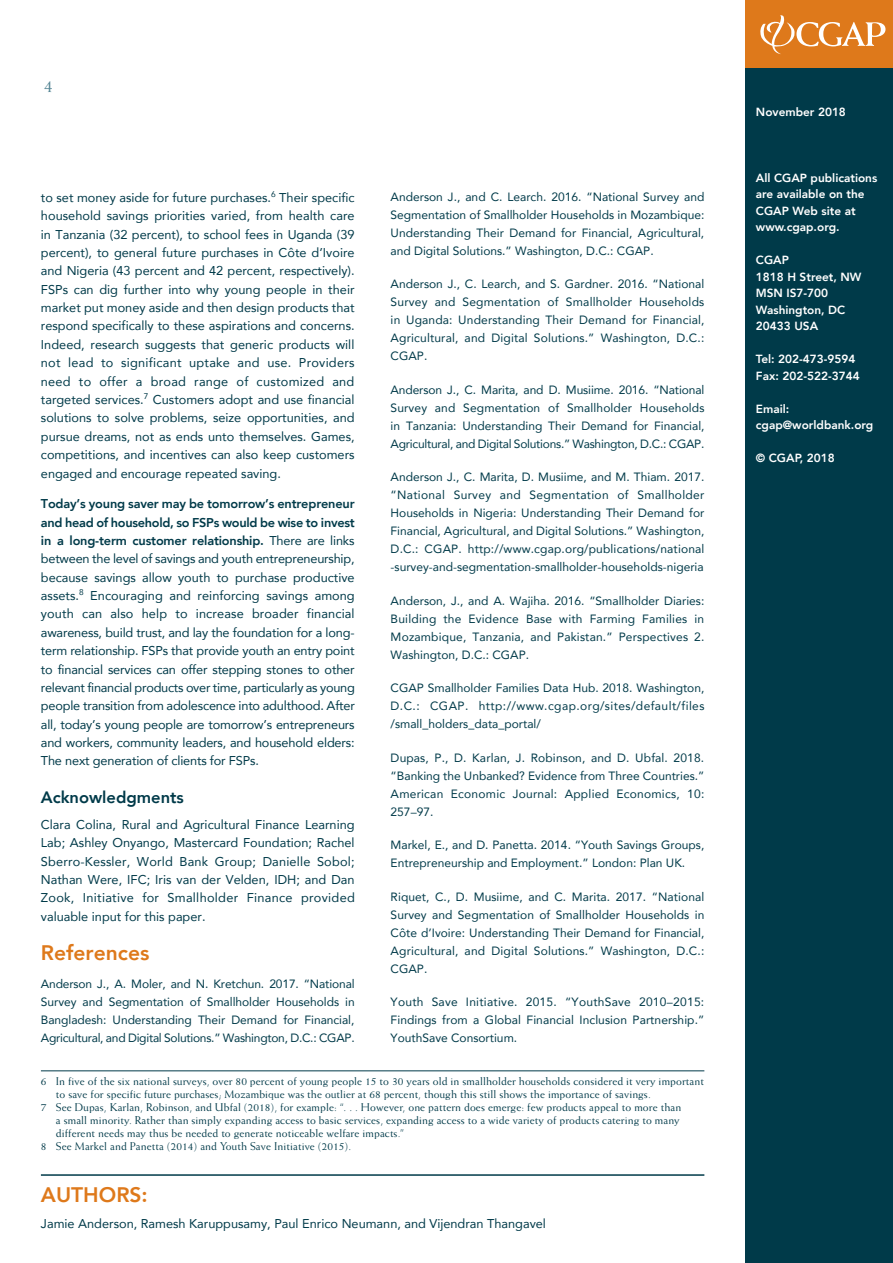
<style>
.page{position:relative;width:893px;height:1263px;background:#fff}
.page>*{position:absolute;margin:0;border:0;box-sizing:border-box;transform-origin:0 0}
.subhead_1{font:800 21px "Avenir";color:#de791b}
.t1{font:18px "Weiss";color:#548594}
.subhead_2{font:800 16.5px "Avenir";color:#003a49}
.body_text{font:12.75px/18.3px "Avenir";color:#003a49;text-align:justify}
.bibliography{font:12px/18px "Avenir";color:#003a49;text-align:justify}
.t2{font:800 11.85px/16.5px "Avenir";color:#fff}
.Footnote{font:11.25px/13.2px "Weiss";letter-spacing:.01em;color:#003a49;text-align:justify}
.first_footnote{font:11.25px/13.2px "Weiss";letter-spacing:.01em;color:#003a49}
.s1{font-weight:800}
</style>
<div class="page">
<div style="left:746px;top:54px;width:147px;height:1209px;background:#003a49"></div>
<div style="left:746px;top:0;width:147px;height:68px;background:#de791b"></div>
<svg style="left:760px;top:15px;width:125px;height:39px"></svg>
<hr style="left:41px;top:1174px;width:663px;height:2px;background:#003a49">
<hr style="left:41px;top:1070px;width:663px;height:1px;background:#003a49">
<h2 class="t1" style="left:44px;top:76px;width:10px">4</h2>
<p class="body_text" style="left:41px;top:188px;width:315px">to set money aside for future purchases.<sup>6</sup> Their specific household savings priorities varied, from health care in Tanzania (32 percent), to school fees in Uganda (39 percent), to general future purchases in Côte d’Ivoire and Nigeria (43 percent and 42 percent, respectively).<br>FSPs can dig further into why young people in their market put money aside and then design products that respond specifically to these aspirations and concerns.<br>Indeed, research suggests that generic products will not lead to significant uptake and use. Providers need to offer a broad range of customized and targeted services.<sup>7</sup> Customers adopt and use financial solutions to solve problems, seize opportunities, and pursue dreams, not as ends unto themselves. Games, competitions, and incentives can also keep customers engaged and encourage repeated saving.</p>
<p class="body_text" style="left:41px;top:494px;width:315px"><span class="s1">Today’s young saver may be tomorrow’s entrepreneur and head of household, so FSPs would be wise to invest in a long-term customer relationship.</span> There are links between the level of savings and youth entrepreneurship, because savings allow youth to purchase productive assets.<sup>8</sup> Encouraging and reinforcing savings among youth can also help to increase broader financial awareness, build trust, and lay the foundation for a long&shy;term relationship. FSPs that provide youth an entry point to financial services can offer stepping stones to other relevant financial products over time, particularly as young people transition from adolescence into adulthood. After all, today’s young people are tomorrow’s entrepreneurs and workers, community leaders, and household elders:<br>The next generation of clients for FSPs.</p>
<p class="subhead_2" style="left:41px;top:784px;width:144px">Acknowledgments</p>
<p class="body_text" style="left:41px;top:815px;width:315px">Clara Colina, Rural and Agricultural Finance Learning Lab; Ashley Onyango, Mastercard Foundation; Rachel Sberro-Kessler, World Bank Group; Danielle Sobol; Nathan Were, IFC; Iris van der Velden, IDH; and Dan Zook, Initiative for Smallholder Finance provided valuable input for this paper.</p>
<p class="subhead_1" style="left:41px;top:936px;width:110px">References</p>
<p class="bibliography" style="left:41px;top:975px;width:315px">Anderson J., A. Moler, and N. Kretchun. 2017. “National Survey and Segmentation of Smallholder Households in Bangladesh: Understanding Their Demand for Financial, Agricultural, and Digital Solutions.” Washington, D.C.: CGAP.</p>
<p class="bibliography" style="left:391px;top:187px;width:315px">Anderson J., and C. Learch. 2016. “National Survey and Segmentation of Smallholder Households in Mozambique:<br>Understanding Their Demand for Financial, Agricultural, and Digital Solutions.” Washington, D.C.: CGAP.</p>
<p class="bibliography" style="left:391px;top:275px;width:315px">Anderson J., C. Learch, and S. Gardner. 2016. “National Survey and Segmentation of Smallholder Households in Uganda: Understanding Their Demand for Financial, Agricultural, and Digital Solutions.” Washington, D.C.:<br>CGAP.</p>
<p class="bibliography" style="left:391px;top:380px;width:315px">Anderson J., C. Marita, and D. Musiime. 2016. “National Survey and Segmentation of Smallholder Households in Tanzania: Understanding Their Demand for Financial, Agricultural, and Digital Solutions.” Washington, D.C.: CGAP.</p>
<p class="bibliography" style="left:391px;top:468px;width:315px">Anderson J., C. Marita, D. Musiime, and M. Thiam. 2017. “National Survey and Segmentation of Smallholder Households in Nigeria: Understanding Their Demand for Financial, Agricultural, and Digital Solutions.” Washington, D.C.: CGAP. http://www.cgap.org/publications/national -survey-and-segmentation-smallholder-households-nigeria</p>
<p class="bibliography" style="left:391px;top:591px;width:315px">Anderson, J., and A. Wajiha. 2016. “Smallholder Diaries:<br>Building the Evidence Base with Farming Families in Mozambique, Tanzania, and Pakistan.” Perspectives 2.<br>Washington, D.C.: CGAP.</p>
<p class="bibliography" style="left:391px;top:679px;width:315px">CGAP Smallholder Families Data Hub. 2018. Washington, D.C.: CGAP. http://www.cgap.org/sites/default/files /small_holders_data_portal/</p>
<p class="bibliography" style="left:391px;top:748px;width:315px">Dupas, P., D. Karlan, J. Robinson, and D. Ubfal. 2018. “Banking the Unbanked? Evidence from Three Countries.” American Economic Journal: Applied Economics, 10:<br>257–97.</p>
<p class="bibliography" style="left:391px;top:836px;width:315px">Markel, E., and D. Panetta. 2014. “Youth Savings Groups,<br>Entrepreneurship and Employment.” London: Plan UK.</p>
<p class="bibliography" style="left:391px;top:887px;width:315px">Riquet, C., D. Musiime, and C. Marita. 2017. “National Survey and Segmentation of Smallholder Households in Côte d’Ivoire: Understanding Their Demand for Financial, Agricultural, and Digital Solutions.” Washington, D.C.:<br>CGAP.</p>
<p class="bibliography" style="left:391px;top:993px;width:315px">Youth Save Initiative. 2015. “YouthSave 2010–2015:<br>Findings from a Global Financial Inclusion Partnership.” YouthSave Consortium.</p>
<p class="first_footnote" style="left:56px;top:1074px;width:650px;text-indent:-15px">6 In five of the six national surveys, over 80 percent of young people 15 to 30 years old in smallholder households considered it very important to save for specific future purchases; Mozambique was the outlier at 68 percent, though this still shows the importance of savings.</p>
<p class="Footnote" style="left:56px;top:1100px;width:627px;text-indent:-15px">7 See Dupas, Karlan, Robinson, and Ubfal (2018), for example: “. . . However, one pattern does emerge: few products appeal to more than a small minority. Rather than simply expanding access to basic services, expanding access to a wide variety of products catering to many different needs may thus be needed to generate noticeable welfare impacts.”</p>
<p class="Footnote" style="left:41px;top:1140px;width:312px">8 See Markel and Panetta (2014) and Youth Save Initiative (2015).</p>
<p class="subhead_1" style="left:41px;top:1178px;width:108px">AUTHORS:</p>
<p class="body_text" style="left:41px;top:1214px;width:507px">Jamie Anderson, Ramesh Karuppusamy, Paul Enrico Neumann, and Vijendran Thangavel</p>
<p class="t2" style="left:756px;top:103px;width:92px">November 2018</p>
<p class="t2" style="left:756px;top:169px;width:123px">All CGAP publications are available on the<br>CGAP Web site at www.cgap.org.</p>
<p class="t2" style="left:756px;top:252px;width:35px">CGAP</p>
<p class="t2" style="left:756px;top:268px;width:107px">1818 H Street, NW</p>
<p class="t2" style="left:756px;top:285px;width:74px">MSN IS7-700</p>
<p class="t2" style="left:756px;top:301px;width:91px">Washington, DC<br>20433 USA</p>
<p class="t2" style="left:756px;top:351px;width:101px">Tel: 202-473-9594</p>
<p class="t2" style="left:756px;top:367px;width:105px">Fax: 202-522-3744</p>
<p class="t2" style="left:756px;top:400px;width:35px">Email:</p>
<p class="t2" style="left:756px;top:417px;width:119px">cgap@worldbank.org</p>
<p class="t2" style="left:756px;top:450px;width:80px">© CGAP, 2018</p>
</div>
